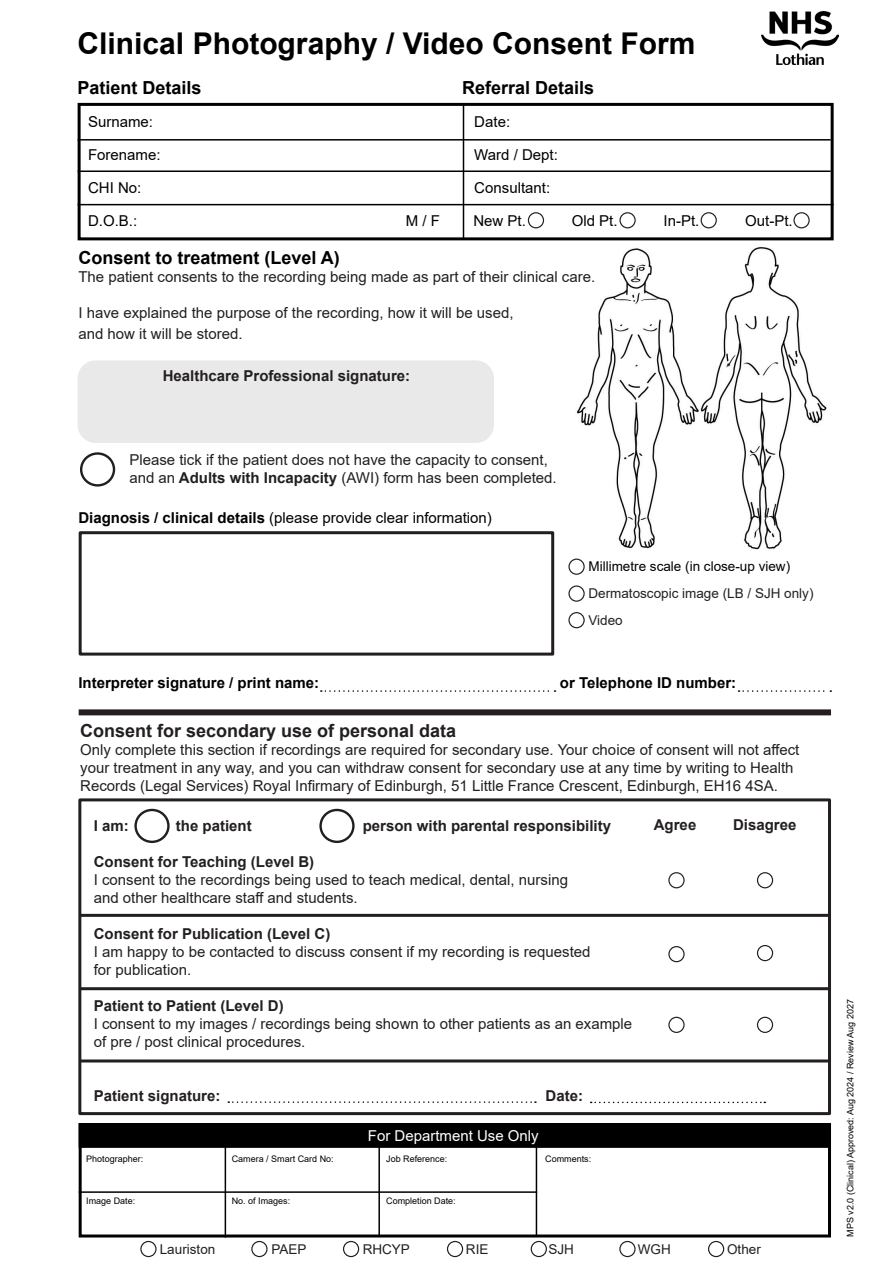
<style>
.page{position:relative;width:893px;height:1263px;background:#fff}
.page>*{position:absolute;margin:0;border:0;box-sizing:border-box;transform-origin:0 0}
.t1{font:700 30px "Arial";color:#000}
.t2{font:700 18px "Arial";color:#000}
.t3{font:700 18px "Arial";color:#231f20}
.t4{font:15px/18px "Arial";color:#231f20}
.t5{font:700 15px "Arial";color:#231f20}
.t6{font:15px "Arial";color:#000}
.t7{font:700 15px "Arial";color:#000}
.t8{font:15px "Arial";color:#fff}
.t9{font:13.5px "Arial";color:#231f20}
.t10{font:13.5px "Arial";color:#000}
.t11{font:9px "Arial";color:#000}
.s1{font-weight:700}
</style>
<div class="page">
<img style="left:570px;top:240px;width:264px;height:310px">
<div style="left:78px;top:798px;width:753px;height:317px;border:3px solid #231f20"></div>
<div style="left:79px;top:531px;width:475px;height:125px;border:3px solid #231f20"></div>
<div style="left:78px;top:103px;width:756px;height:137px;border:3px solid #000"></div>
<div style="left:79px;top:1123px;width:752px;height:114px;border:3px solid #000"></div>
<hr style="left:79px;top:1191px;width:458px;height:2px;background:#000">
<div style="left:79px;top:1123px;width:750px;height:25px;background:#000;border:2px solid #000"></div>
<hr style="left:225px;top:1146px;width:1px;height:91px;background:#000">
<hr style="left:378px;top:1146px;width:2px;height:90px;background:#000">
<hr style="left:536px;top:1142px;width:1px;height:94px;background:#000">
<img style="left:761px;top:12px;width:78px;height:52px">
<div style="left:79px;top:709px;width:752px;height:6px;background:#231f20"></div>
<svg style="left:228px;top:1101px;width:308px;height:2px"></svg>
<svg style="left:591px;top:1102px;width:174px;height:1px"></svg>
<div style="left:568px;top:558px;width:17px;height:17px;border:1px solid #231f20;border-radius:50%"></div>
<div style="left:568px;top:585px;width:17px;height:17px;border:1px solid #231f20;border-radius:50%"></div>
<div style="left:668px;top:872px;width:17px;height:16px;border:1px solid #231f20;border-radius:50%"></div>
<div style="left:757px;top:872px;width:16px;height:16px;border:1px solid #231f20;border-radius:50%"></div>
<div style="left:668px;top:946px;width:17px;height:16px;border:1px solid #231f20;border-radius:50%"></div>
<div style="left:757px;top:945px;width:16px;height:16px;border:1px solid #231f20;border-radius:50%"></div>
<div style="left:668px;top:1017px;width:17px;height:16px;border:1px solid #231f20;border-radius:50%"></div>
<div style="left:757px;top:1017px;width:16px;height:16px;border:1px solid #231f20;border-radius:50%"></div>
<hr style="left:78px;top:139px;width:753px;height:2px;background:#000">
<hr style="left:78px;top:170px;width:753px;height:2px;background:#000">
<hr style="left:78px;top:204px;width:756px;height:1px;background:#000">
<hr style="left:463px;top:104px;width:1px;height:134px;background:#000">
<div style="left:528px;top:212px;width:16px;height:16px;border:1px solid #231f20;border-radius:50%"></div>
<div style="left:619px;top:212px;width:17px;height:16px;border:1px solid #231f20;border-radius:50%"></div>
<div style="left:701px;top:212px;width:16px;height:16px;border:1px solid #231f20;border-radius:50%"></div>
<div style="left:793px;top:212px;width:17px;height:16px;border:1px solid #231f20;border-radius:50%"></div>
<div style="left:140px;top:1241px;width:17px;height:16px;border:1px solid #231f20;border-radius:50%"></div>
<div style="left:251px;top:1241px;width:17px;height:16px;border:1px solid #231f20;border-radius:50%"></div>
<div style="left:343px;top:1241px;width:16px;height:16px;border:1px solid #231f20;border-radius:50%"></div>
<div style="left:447px;top:1241px;width:16px;height:16px;border:1px solid #231f20;border-radius:50%"></div>
<div style="left:531px;top:1241px;width:16px;height:16px;border:1px solid #231f20;border-radius:50%"></div>
<div style="left:619px;top:1241px;width:17px;height:16px;border:1px solid #231f20;border-radius:50%"></div>
<div style="left:708px;top:1241px;width:16px;height:16px;border:1px solid #231f20;border-radius:50%"></div>
<div style="left:134px;top:809px;width:36px;height:34px;border:2px solid #231f20;border-radius:50%"></div>
<div style="left:319px;top:809px;width:36px;height:34px;border:2px solid #231f20;border-radius:50%"></div>
<div style="left:80px;top:452px;width:35px;height:35px;border:2px solid #231f20;border-radius:50%"></div>
<div style="left:78px;top:360px;width:416px;height:83px;background:#e9e9e9;border-radius:18px"></div>
<hr style="left:80px;top:914px;width:749px;height:3px;background:#231f20">
<hr style="left:80px;top:987px;width:749px;height:3px;background:#231f20">
<hr style="left:80px;top:1059px;width:749px;height:3px;background:#231f20">
<div style="left:568px;top:612px;width:17px;height:16px;border:1px solid #231f20;border-radius:50%"></div>
<svg style="left:321px;top:690px;width:234px;height:2px"></svg>
<svg style="left:738px;top:690px;width:93px;height:2px"></svg>
<p class="t1" style="left:78px;top:22px;width:619px">Clinical Photography / Video Consent Form</p>
<p class="t2" style="left:78px;top:75px;width:126px">Patient Details</p>
<p class="t2" style="left:462px;top:75px;width:134px">Referral Details</p>
<p class="t6" style="left:88px;top:111px;width:67px">Surname:</p>
<p class="t6" style="left:474px;top:111px;width:37px">Date:</p>
<p class="t6" style="left:88px;top:144px;width:74px">Forename:</p>
<p class="t6" style="left:474px;top:144px;width:85px">Ward / Dept:</p>
<p class="t6" style="left:88px;top:177px;width:55px">CHI No:</p>
<p class="t6" style="left:474px;top:177px;width:77px">Consultant:</p>
<p class="t6" style="left:88px;top:210px;width:51px">D.O.B.:</p>
<p class="t6" style="left:406px;top:210px;width:36px">M / F</p>
<p class="t6" style="left:473px;top:210px;width:54px">New Pt.</p>
<p class="t6" style="left:572px;top:210px;width:47px">Old Pt.</p>
<p class="t6" style="left:663px;top:210px;width:37px">In-Pt.</p>
<p class="t6" style="left:745px;top:210px;width:49px">Out-Pt.</p>
<p class="t2" style="left:78px;top:245px;width:263px">Consent to treatment (Level A)</p>
<p class="t4" style="left:78px;top:268px;width:518px">The patient consents to the recording being made as part of their clinical care.</p>
<p class="t4" style="left:78px;top:304px;width:437px">I have explained the purpose of the recording, how it will be used,</p>
<p class="t4" style="left:78px;top:325px;width:166px">and how it will be stored.</p>
<p class="t5" style="left:163px;top:365px;width:249px">Healthcare Professional signature:</p>
<p class="t4" style="left:129px;top:451px;width:429px">Please tick if the patient does not have the capacity to consent, and an <span class="s1">Adults with Incapacity</span> (AWI) form has been completed.</p>
<p class="t6" style="left:78px;top:508px;width:415px"><span class="s1">Diagnosis / clinical details</span> (please provide clear information)</p>
<p class="t10" style="left:588px;top:557px;width:203px">Millimetre scale (in close-up view)</p>
<p class="t9" style="left:588px;top:584px;width:227px">Dermatoscopic image (LB / SJH only)</p>
<p class="t9" style="left:588px;top:611px;width:36px">Video</p>
<p class="t7" style="left:78px;top:672px;width:242px">Interpreter signature / print name:</p>
<p class="t7" style="left:560px;top:672px;width:178px">or Telephone ID number:</p>
<p class="t3" style="left:80px;top:718px;width:378px">Consent for secondary use of personal data</p>
<p class="t4" style="left:80px;top:741px;width:721px">Only complete this section if recordings are required for secondary use. Your choice of consent will not affect your treatment in any way, and you can withdraw consent for secondary use at any time by writing to Health<br>Records (Legal Services) Royal Infirmary of Edinburgh, 51 Little France Crescent, Edinburgh, EH16 4SA.</p>
<p class="t5" style="left:94px;top:815px;width:37px">I am:</p>
<p class="t5" style="left:176px;top:815px;width:77px">the patient</p>
<p class="t5" style="left:363px;top:815px;width:250px">person with parental responsibility</p>
<p class="t5" style="left:94px;top:851px;width:222px">Consent for Teaching (Level B)</p>
<p class="t4" style="left:94px;top:870px;width:476px">I consent to the recordings being used to teach medical, dental, nursing</p>
<p class="t4" style="left:94px;top:888px;width:265px">and other healthcare staff and students.</p>
<p class="t5" style="left:94px;top:923px;width:238px">Consent for Publication (Level C)</p>
<p class="t4" style="left:94px;top:942px;width:498px">I am happy to be contacted to discuss consent if my recording is requested</p>
<p class="t4" style="left:94px;top:960px;width:99px">for publication.</p>
<p class="t5" style="left:94px;top:995px;width:192px">Patient to Patient (Level D)</p>
<p class="t4" style="left:94px;top:1014px;width:540px">I consent to my images / recordings being shown to other patients as an example</p>
<p class="t4" style="left:94px;top:1032px;width:213px">of pre / post clinical procedures.</p>
<p class="t5" style="left:654px;top:814px;width:44px">Agree</p>
<p class="t5" style="left:733px;top:814px;width:65px">Disagree</p>
<p class="t5" style="left:94px;top:1085px;width:128px">Patient signature:</p>
<p class="t5" style="left:546px;top:1085px;width:39px">Date:</p>
<p class="t8" style="left:368px;top:1125px;width:172px">For Department Use Only</p>
<p class="t11" style="left:86px;top:1152px;width:59px">Photographer:</p>
<p class="t11" style="left:232px;top:1152px;width:104px">Camera / Smart Card No:</p>
<p class="t11" style="left:386px;top:1152px;width:63px">Job Reference:</p>
<p class="t11" style="left:545px;top:1152px;width:48px">Comments:</p>
<p class="t11" style="left:86px;top:1194px;width:51px">Image Date:</p>
<p class="t11" style="left:232px;top:1194px;width:60px">No. of Images:</p>
<p class="t11" style="left:386px;top:1194px;width:71px">Completion Date:</p>
<p class="t9" style="left:160px;top:1240px;width:57px">Lauriston</p>
<p class="t9" style="left:272px;top:1240px;width:36px">PAEP</p>
<p class="t9" style="left:363px;top:1240px;width:49px">RHCYP</p>
<p class="t9" style="left:466px;top:1240px;width:24px">RIE</p>
<p class="t9" style="left:548px;top:1240px;width:27px">SJH</p>
<p class="t9" style="left:638px;top:1240px;width:34px">WGH</p>
<p class="t9" style="left:727px;top:1240px;width:35px">Other</p>
<p class="t11" style="left:844px;top:1237px;width:239px;rotate:-90deg">MPS v2.0 (Clinical) Approved: Aug 2024 / Review Aug 2027</p>
</div>
